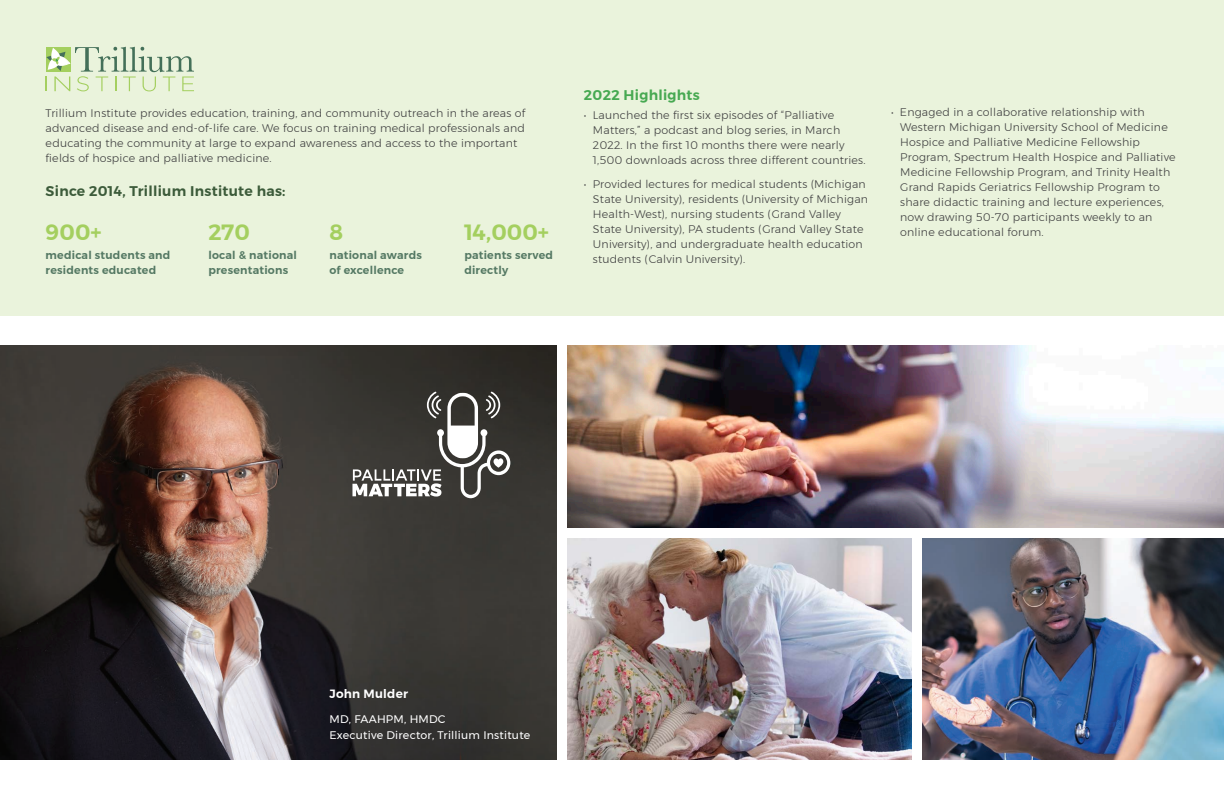
<style>
.page{position:relative;width:1224px;height:792px;background:#fff}
.page>*{position:absolute;margin:0;border:0;box-sizing:border-box;transform-origin:0 0}
.t1{font:600 22px "Montserrat";color:#a4cf5f}
.Subhead{font:600 14px "Montserrat";letter-spacing:.02em;color:#3c5b3a}
.Subhead-2{font:600 14px "Montserrat";letter-spacing:.02em;color:#47a952}
.Copy{font:600 12px "Montserrat";letter-spacing:.02em;color:#fff}
.Copy-2{font:300 11px/15px "Montserrat";letter-spacing:.02em;color:#3e3e3f}
.Copy-3{font:600 11px/15px "Montserrat";letter-spacing:.02em;color:#557964}
.Copy-4{font:11px "Montserrat";letter-spacing:.02em;color:#fff}
</style>
<div class="page">
<div style="left:0;top:0;width:1224px;height:315px;background:#eaf3dc"></div>
<svg style="left:46px;top:47px;width:148px;height:44px"></svg>
<img style="left:0;top:346px;width:556px;height:414px">
<img style="left:922px;top:538px;width:302px;height:222px">
<img style="left:567px;top:538px;width:345px;height:222px">
<img style="left:567px;top:346px;width:657px;height:182px">
<svg style="left:352px;top:392px;width:158px;height:106px;background:#5f5e5a"></svg>
<p class="Subhead-2" style="left:584px;top:84px;width:117px">2022 Highlights</p>
<p class="Copy-2" style="left:593px;top:108px;width:274px;text-indent:-9px">• Launched the first six episodes of “Palliative Matters,” a podcast and blog series, in March 2022. In the first 10 months there were nearly 1,500 downloads across three different countries.</p>
<p class="Copy-2" style="left:593px;top:177px;width:277px;text-indent:-9px">• Provided lectures for medical students (Michigan State University), residents (University of Michigan Health-West), nursing students (Grand Valley State University), PA students (Grand Valley State University), and undergraduate health education students (Calvin University).</p>
<p class="Copy-2" style="left:900px;top:105px;width:277px;text-indent:-9px">• Engaged in a collaborative relationship with Western Michigan University School of Medicine Hospice and Palliative Medicine Fellowship Program, Spectrum Health Hospice and Palliative Medicine Fellowship Program, and Trinity Health Grand Rapids Geriatrics Fellowship Program to share didactic training and lecture experiences, now drawing 50-70 participants weekly to an</p>
<p class="Copy-2" style="left:46px;top:105px;width:481px">Trillium Institute provides education, training, and community outreach in the areas of advanced disease and end-of-life care. We focus on training medical professionals and educating the community at large to expand awareness and access to the important fields of hospice and palliative medicine.</p>
<p class="Subhead" style="left:46px;top:180px;width:241px">Since 2014, Trillium Institute has:</p>
<p class="t1" style="left:46px;top:215px;width:58px">900+</p>
<p class="t1" style="left:208px;top:215px;width:43px">270</p>
<p class="t1" style="left:330px;top:215px;width:15px">8</p>
<p class="t1" style="left:464px;top:215px;width:86px">14,000+</p>
<p class="Copy-2" style="left:900px;top:225px;width:145px">online educational forum.</p>
<p class="Copy-3" style="left:46px;top:247px;width:126px">medical students and residents educated</p>
<p class="Copy-3" style="left:208px;top:247px;width:90px">local &amp; national presentations</p>
<p class="Copy-3" style="left:330px;top:247px;width:94px">national awards of excellence</p>
<p class="Copy-3" style="left:464px;top:247px;width:90px">patients served directly</p>
<p class="Copy" style="left:330px;top:685px;width:80px">John Mulder</p>
<p class="Copy-4" style="left:330px;top:711px;width:117px">MD, FAAHPM, HMDC</p>
<p class="Copy-4" style="left:330px;top:727px;width:202px">Executive Director, Trillium Institute</p>
</div>
